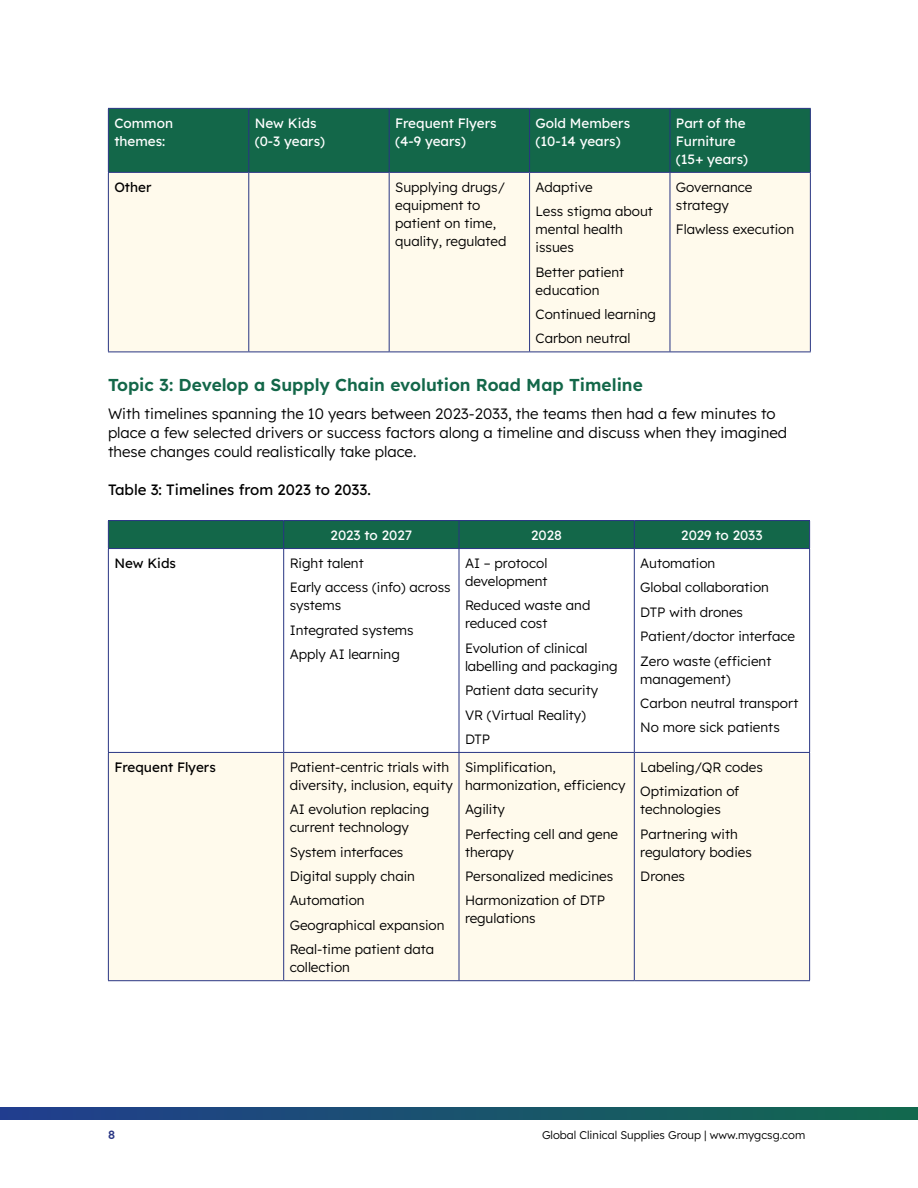
<style>
.page{position:relative;width:918px;height:1188px;background:#fff}
.page>*{position:absolute;margin:0;border:0;box-sizing:border-box;transform-origin:0 0}
.Subhead{font:600 17.25px "Lexend";color:#136749}
.Body_Copy{font:300 15px/19px "Lexend";color:#000}
.Body_Copy-2{font:15px "Lexend";color:#000}
.Table_copy{font:300 13.5px/18px "Lexend";color:#000}
.Body_Copy-3{font:13.5px/18px "Lexend";color:#fff}
.Table_copy-2{font:13.5px "Lexend";color:#000}
.t1{font:500 12px "Lexend";color:#283583}
.t2{font:300 11.25px "Lexend";color:#000}
</style>
<div class="page">
<svg style="left:0;top:1107px;width:918px;height:13px;background:#19526d"></svg>
<div style="left:109px;top:109px;width:701px;height:63px;background:#136749"></div>
<div style="left:109px;top:173px;width:701px;height:179px;background:#fffaec"></div>
<hr style="left:108px;top:108px;width:141px;height:1px;background:#283583">
<hr style="left:108px;top:109px;width:1px;height:63px;background:#283583">
<hr style="left:249px;top:108px;width:140px;height:1px;background:#283583">
<hr style="left:248px;top:109px;width:1px;height:63px;background:#283583">
<hr style="left:389px;top:108px;width:141px;height:1px;background:#283583">
<hr style="left:389px;top:109px;width:1px;height:63px;background:#283583">
<hr style="left:530px;top:108px;width:140px;height:1px;background:#283583">
<hr style="left:529px;top:109px;width:1px;height:63px;background:#283583">
<hr style="left:670px;top:108px;width:141px;height:1px;background:#283583">
<hr style="left:670px;top:109px;width:1px;height:63px;background:#283583">
<hr style="left:810px;top:109px;width:1px;height:63px;background:#283583">
<hr style="left:108px;top:172px;width:141px;height:1px;background:#283583">
<hr style="left:249px;top:172px;width:140px;height:1px;background:#283583">
<hr style="left:389px;top:172px;width:141px;height:1px;background:#283583">
<hr style="left:530px;top:172px;width:140px;height:1px;background:#283583">
<hr style="left:670px;top:172px;width:141px;height:1px;background:#283583">
<hr style="left:108px;top:173px;width:1px;height:179px;background:#283583">
<hr style="left:248px;top:173px;width:1px;height:179px;background:#283583">
<hr style="left:389px;top:173px;width:1px;height:179px;background:#283583">
<hr style="left:529px;top:173px;width:1px;height:179px;background:#283583">
<hr style="left:670px;top:173px;width:1px;height:179px;background:#283583">
<hr style="left:810px;top:173px;width:1px;height:179px;background:#283583">
<hr style="left:108px;top:352px;width:141px;height:1px;background:#283583">
<hr style="left:249px;top:352px;width:140px;height:1px;background:#283583">
<hr style="left:389px;top:352px;width:141px;height:1px;background:#283583">
<hr style="left:530px;top:352px;width:140px;height:1px;background:#283583">
<hr style="left:670px;top:352px;width:141px;height:1px;background:#283583">
<div style="left:109px;top:753px;width:700px;height:227px;background:#fffaec"></div>
<hr style="left:108px;top:549px;width:1px;height:203px;background:#283583">
<hr style="left:283px;top:549px;width:1px;height:203px;background:#283583">
<hr style="left:459px;top:549px;width:1px;height:203px;background:#283583">
<hr style="left:634px;top:549px;width:1px;height:203px;background:#283583">
<hr style="left:809px;top:549px;width:1px;height:203px;background:#283583">
<hr style="left:108px;top:752px;width:176px;height:1px;background:#283583">
<hr style="left:108px;top:753px;width:1px;height:227px;background:#283583">
<hr style="left:284px;top:752px;width:175px;height:1px;background:#283583">
<hr style="left:283px;top:753px;width:1px;height:227px;background:#283583">
<hr style="left:459px;top:752px;width:175px;height:1px;background:#283583">
<hr style="left:459px;top:753px;width:1px;height:227px;background:#283583">
<hr style="left:634px;top:752px;width:176px;height:1px;background:#283583">
<hr style="left:634px;top:753px;width:1px;height:227px;background:#283583">
<hr style="left:809px;top:753px;width:1px;height:227px;background:#283583">
<hr style="left:108px;top:980px;width:176px;height:1px;background:#283583">
<hr style="left:284px;top:980px;width:175px;height:1px;background:#283583">
<hr style="left:459px;top:980px;width:175px;height:1px;background:#283583">
<hr style="left:634px;top:980px;width:176px;height:1px;background:#283583">
<hr style="left:108px;top:520px;width:176px;height:1px;background:#283583">
<hr style="left:284px;top:520px;width:175px;height:1px;background:#283583">
<hr style="left:459px;top:520px;width:175px;height:1px;background:#283583">
<hr style="left:634px;top:520px;width:176px;height:1px;background:#283583">
<div style="left:108px;top:521px;width:702px;height:27px;background:#136749"></div>
<hr style="left:108px;top:548px;width:176px;height:1px;background:#283583">
<hr style="left:284px;top:548px;width:175px;height:1px;background:#283583">
<hr style="left:459px;top:548px;width:175px;height:1px;background:#283583">
<hr style="left:634px;top:548px;width:176px;height:1px;background:#283583">
<p class="Body_Copy-3" style="left:114px;top:113px;width:60px">Common themes:</p>
<p class="Body_Copy-3" style="left:255px;top:113px;width:63px">New Kids</p>
<p class="Body_Copy-3" style="left:255px;top:131px;width:72px">(0-3 years)</p>
<p class="Body_Copy-3" style="left:395px;top:113px;width:103px">Frequent Flyers</p>
<p class="Body_Copy-3" style="left:395px;top:131px;width:72px">(4-9 years)</p>
<p class="Body_Copy-3" style="left:536px;top:113px;width:96px">Gold Members</p>
<p class="Body_Copy-3" style="left:536px;top:131px;width:87px">(10-14 years)</p>
<p class="Table_copy-2" style="left:114px;top:177px;width:39px">Other</p>
<p class="Table_copy" style="left:395px;top:177px;width:113px">Supplying drugs/ equipment to patient on time, quality, regulated</p>
<p class="Table_copy" style="left:536px;top:177px;width:59px">Adaptive</p>
<p class="Table_copy" style="left:536px;top:202px;width:119px">Less stigma about mental health issues</p>
<p class="Table_copy" style="left:536px;top:262px;width:90px">Better patient education</p>
<p class="Table_copy" style="left:536px;top:304px;width:122px">Continued learning</p>
<p class="Table_copy" style="left:536px;top:329px;width:97px">Carbon neutral</p>
<p class="Body_Copy-3" style="left:676px;top:113px;width:74px">Part of the<br>Furniture (15+ years)</p>
<p class="Table_copy" style="left:676px;top:177px;width:78px">Governance strategy</p>
<p class="Table_copy" style="left:676px;top:220px;width:120px">Flawless execution</p>
<p class="Subhead" style="left:108px;top:372px;width:536px">Topic 3: Develop a Supply Chain evolution Road Map Timeline</p>
<p class="Body_Copy" style="left:108px;top:403px;width:681px">With timelines spanning the 10 years between 2023-2033, the teams then had a few minutes to place a few selected drivers or success factors along a timeline and discuss when they imagined these changes could realistically take place.</p>
<p class="Body_Copy-2" style="left:108px;top:479px;width:264px">Table 3: Timelines from 2023 to 2033.</p>
<p class="Body_Copy-3" style="left:331px;top:525px;width:83px">2023 to 2027</p>
<p class="Body_Copy-3" style="left:531px;top:525px;width:32px">2028</p>
<p class="Body_Copy-3" style="left:681px;top:525px;width:83px">2029 to 2033</p>
<p class="Table_copy-2" style="left:114px;top:553px;width:63px">New Kids</p>
<p class="Table_copy" style="left:290px;top:553px;width:76px">Right talent</p>
<p class="Table_copy" style="left:290px;top:578px;width:163px">Early access (info) across systems</p>
<p class="Table_copy" style="left:290px;top:620px;width:126px">Integrated systems</p>
<p class="Table_copy" style="left:290px;top:645px;width:112px">Apply AI learning</p>
<p class="Table_copy" style="left:640px;top:553px;width:77px">Automation</p>
<p class="Table_copy" style="left:640px;top:578px;width:130px">Global collaboration</p>
<p class="Table_copy" style="left:640px;top:602px;width:104px">DTP with drones</p>
<p class="Table_copy" style="left:640px;top:627px;width:156px">Patient/doctor interface</p>
<p class="Table_copy" style="left:640px;top:651px;width:133px">Zero waste (efficient management)</p>
<p class="Table_copy" style="left:640px;top:693px;width:160px">Carbon neutral transport</p>
<p class="Table_copy" style="left:640px;top:718px;width:141px">No more sick patients</p>
<p class="Table_copy" style="left:465px;top:553px;width:84px">AI – protocol development</p>
<p class="Table_copy" style="left:465px;top:596px;width:127px">Reduced waste and reduced cost</p>
<p class="Table_copy" style="left:465px;top:638px;width:154px">Evolution of clinical labelling and packaging</p>
<p class="Table_copy" style="left:465px;top:681px;width:135px">Patient data security</p>
<p class="Table_copy" style="left:465px;top:705px;width:123px">VR (Virtual Reality)</p>
<p class="Table_copy" style="left:465px;top:729px;width:27px">DTP</p>
<p class="Table_copy-2" style="left:114px;top:757px;width:103px">Frequent Flyers</p>
<p class="Table_copy" style="left:290px;top:757px;width:165px">Patient-centric trials with diversity, inclusion, equity</p>
<p class="Table_copy" style="left:290px;top:800px;width:141px">AI evolution replacing current technology</p>
<p class="Table_copy" style="left:290px;top:842px;width:115px">System interfaces</p>
<p class="Table_copy" style="left:290px;top:866px;width:127px">Digital supply chain</p>
<p class="Table_copy" style="left:290px;top:891px;width:77px">Automation</p>
<p class="Table_copy" style="left:290px;top:915px;width:156px">Geographical expansion</p>
<p class="Table_copy" style="left:290px;top:940px;width:146px">Real-time patient data collection</p>
<p class="Table_copy" style="left:465px;top:757px;width:162px">Simplification, harmonization, efficiency</p>
<p class="Table_copy" style="left:465px;top:800px;width:41px">Agility</p>
<p class="Table_copy" style="left:465px;top:824px;width:155px">Perfecting cell and gene therapy</p>
<p class="Table_copy" style="left:465px;top:866px;width:150px">Personalized medicines</p>
<p class="Table_copy" style="left:465px;top:891px;width:142px">Harmonization of DTP regulations</p>
<p class="Table_copy" style="left:640px;top:757px;width:124px">Labeling/QR codes</p>
<p class="Table_copy" style="left:640px;top:782px;width:101px">Optimization of technologies</p>
<p class="Table_copy" style="left:640px;top:824px;width:113px">Partnering with regulatory bodies</p>
<p class="Table_copy" style="left:640px;top:866px;width:46px">Drones</p>
<p class="t1" style="left:108px;top:1126px;width:9px">8</p>
<p class="t2" style="left:542px;top:1127px;width:265px">Global Clinical Supplies Group | www.mygcsg.com</p>
</div>
